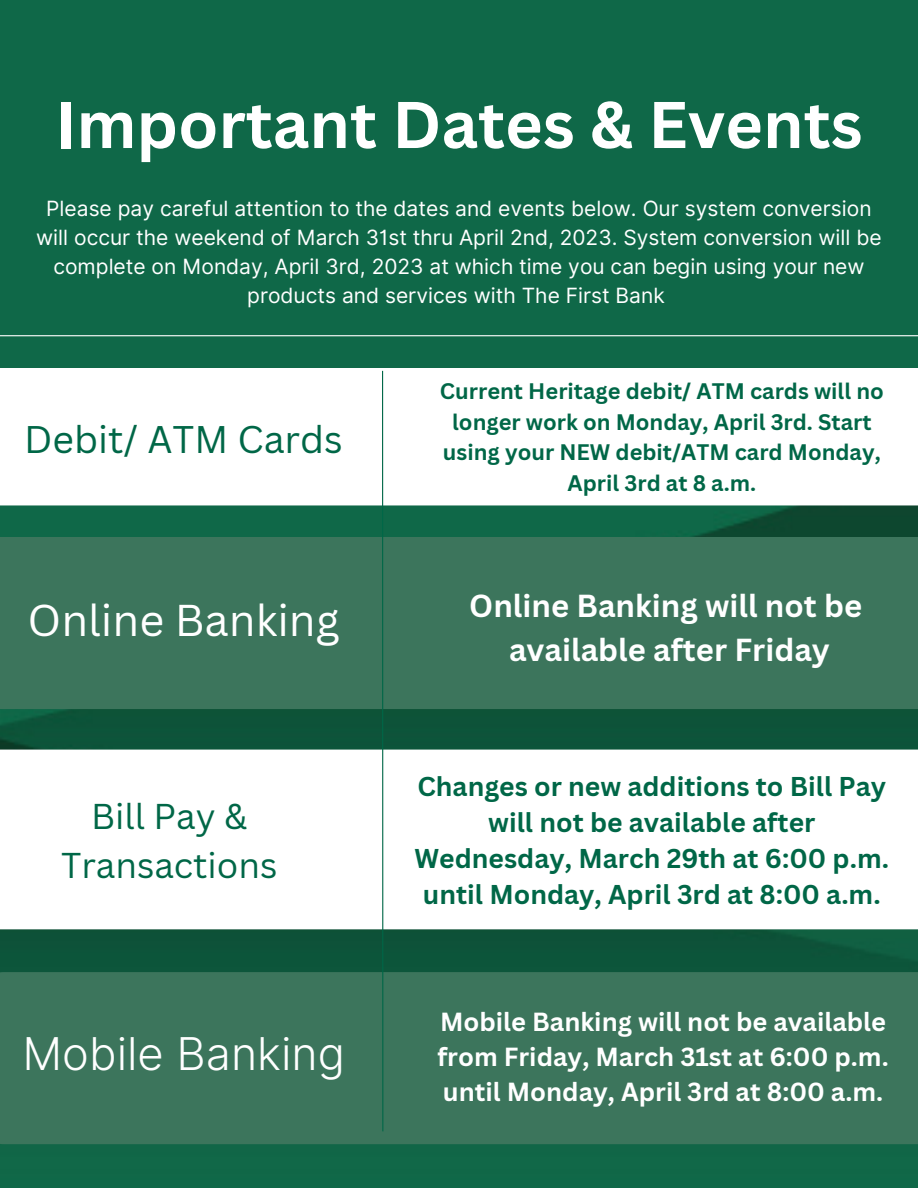
<style>
.page{position:relative;width:918px;height:1188px;background:#fff}
.page>*{position:absolute;margin:0;border:0;box-sizing:border-box;transform-origin:0 0}
.t1{font:700 64.5px "Canva Sans";color:#fff}
.t2{font:300 45.3px "Inter";color:#fff}
.t3{font:43.35px "Canva Sans";color:#fff}
.t4{font:37.5px "Canva Sans";color:#006747}
.t5{font:34.95px/48.6px "Canva Sans";color:#006747;text-align:center}
.t6{font:700 31.05px/43.3px "Canva Sans";color:#fff;text-align:center}
.t7{font:700 26.55px/36px "Canva Sans";color:#006747;text-align:center}
.t8{font:700 25.5px/34.8px "Canva Sans";color:#fff;text-align:justify}
.t9{font:700 21.9px/30.5px "Canva Sans";color:#006747;text-align:center}
.t10{font:21px/29.2px "Inter";color:#fff;text-align:center}
</style>
<div class="page">
<img style="left:0;top:0;width:918px;height:1188px">
<svg style="left:0;top:368px;width:918px;height:137px"></svg>
<div style="left:0;top:537px;width:918px;height:172px;background:#3c755c"></div>
<svg style="left:0;top:750px;width:918px;height:179px"></svg>
<div style="left:0;top:972px;width:918px;height:172px;background:#3c755c"></div>
<hr style="left:0;top:335px;width:918px;height:1px;background:#fff">
<hr style="left:382px;top:371px;width:1px;height:760px;background:#006747">
<h1 class="t1" style="left:55px;top:79px;width:809px">Important Dates &amp; Events</h1>
<p class="t10" style="left:36px;top:193px;width:847px">Please pay careful attention to the dates and events below. Our system conversion will occur the weekend of March 31st thru April 2nd, 2023. System conversion will be complete on Monday, April 3rd, 2023 at which time you can begin using your new products and services with The First Bank</p>
<h3 class="t4" style="left:24px;top:413px;width:320px">Debit/ ATM Cards</h3>
<p class="t9" style="left:440px;top:376px;width:445px">Current Heritage debit/ ATM cards will no longer work on Monday, April 3rd. Start using your NEW debit/ATM card Monday, April 3rd at 8 a.m.</p>
<h3 class="t3" style="left:27px;top:590px;width:314px">Online Banking</h3>
<h3 class="t6" style="left:469px;top:584px;width:394px">Online Banking will not be available after Friday</h3>
<h3 class="t5" style="left:61px;top:791px;width:218px">Bill Pay &amp;<br>Transactions</h3>
<h2 class="t2" style="left:22px;top:1027px;width:324px">Mobile Banking</h2>
<p class="t7" style="left:415px;top:767px;width:476px">Changes or new additions to Bill Pay will not be available after Wednesday, March 29th at 6:00 p.m. until Monday, April 3rd at 8:00 a.m.</p>
<p class="t8" style="left:437px;top:1004px;width:453px">Mobile Banking will not be available from Friday, March 31st at 6:00 p.m. until Monday, April 3rd at 8:00 a.m.</p>
</div>
